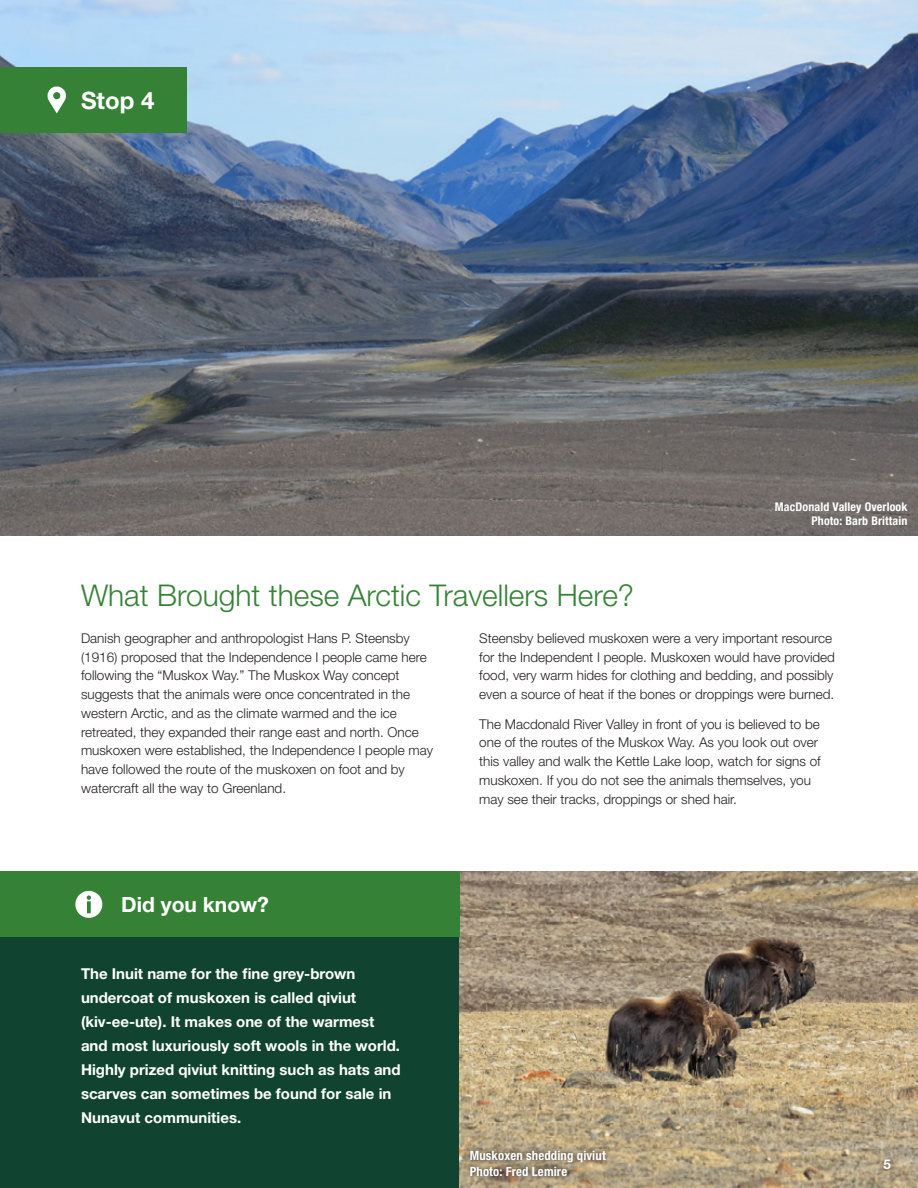
<style>
.page{position:relative;width:918px;height:1188px;background:#fff}
.page>*{position:absolute;margin:0;border:0;box-sizing:border-box;transform-origin:0 0}
._20pt_Green_headers{font:300 30px "Helvetica Neue LT Std";color:#358236}
.Stop_numbers{font:700 24px "Helvetica Neue LT Std";color:#fff}
.Did_you_know{font:700 21px "Helvetica Neue LT Std";color:#fff}
.t1{font:700 15px/24px "Helvetica Neue LT Std";color:#fff}
.t2{font:300 13.5px/18.8px "Helvetica Neue LT Std";color:#231f20}
.t3{font:700 13.5px "Helvetica Neue LT Std";color:#fff}
.Photo_credit_-_white{font:700 condensed 12.75px "Helvetica Neue LT Std";letter-spacing:.01em;color:#fff}
.Photo_credit_-_white-2{font:700 condensed 12px "Helvetica Neue LT Std";letter-spacing:.01em;color:#fff}
</style>
<div class="page">
<img style="left:0;top:0;width:918px;height:536px">
<div style="left:0;top:904px;width:918px;height:284px;background:#114430"></div>
<img style="left:460px;top:871px;width:458px;height:316px">
<div style="left:0;top:67px;width:187px;height:66px;background:#358236"></div>
<div style="left:0;top:871px;width:460px;height:66px;background:#358236"></div>
<svg style="left:47px;top:86px;width:19px;height:27px"></svg>
<svg style="left:75px;top:890px;width:28px;height:28px"></svg>
<svg style="left:876px;top:1152px;width:22px;height:24px"></svg>
<svg style="left:465px;top:1145px;width:146px;height:36px"></svg>
<p class="Stop_numbers" style="left:81px;top:85px;width:75px">Stop 4</p>
<p class="_20pt_Green_headers" style="left:81px;top:577px;width:555px">What Brought these Arctic Travellers Here?</p>
<p class="Photo_credit_-_white-2" style="left:775px;top:499px;width:134px">MacDonald Valley Overlook</p>
<p class="Photo_credit_-_white-2" style="left:812px;top:513px;width:97px">Photo: Barb Brittain</p>
<p class="t2" style="left:81px;top:628px;width:354px">Danish geographer and anthropologist Hans P. Steensby (1916) proposed that the Independence I people came here following the “Muskox Way.” The Muskox Way concept suggests that the animals were once concentrated in the western Arctic, and as the climate warmed and the ice retreated, they expanded their range east and north. Once muskoxen were established, the Independence I people may have followed the route of the muskoxen on foot and by watercraft all the way to Greenland.</p>
<p class="t2" style="left:479px;top:628px;width:357px">Steensby believed muskoxen were a very important resource for the Independent I people. Muskoxen would have provided food, very warm hides for clothing and bedding, and possibly even a source of heat if the bones or droppings were burned.</p>
<p class="t2" style="left:479px;top:714px;width:343px">The Macdonald River Valley in front of you is believed to be one of the routes of the Muskox Way. As you look out over this valley and walk the Kettle Lake loop, watch for signs of muskoxen. If you do not see the animals themselves, you may see their tracks, droppings or shed hair.</p>
<p class="Did_you_know" style="left:121px;top:891px;width:149px">Did you know?</p>
<p class="t1" style="left:81px;top:962px;width:321px">The Inuit name for the fine grey-brown undercoat of muskoxen is called qiviut (kiv-ee-ute). It makes one of the warmest and most luxuriously soft wools in the world.<br>Highly prized qiviut knitting such as hats and scarves can sometimes be found for sale in Nunavut communities.</p>
<p class="Photo_credit_-_white" style="left:470px;top:1148px;width:137px">Muskoxen shedding qiviut</p>
<p class="Photo_credit_-_white" style="left:470px;top:1163px;width:99px">Photo: Fred Lemire</p>
<p class="t3" style="left:883px;top:1156px;width:9px">5</p>
</div>
